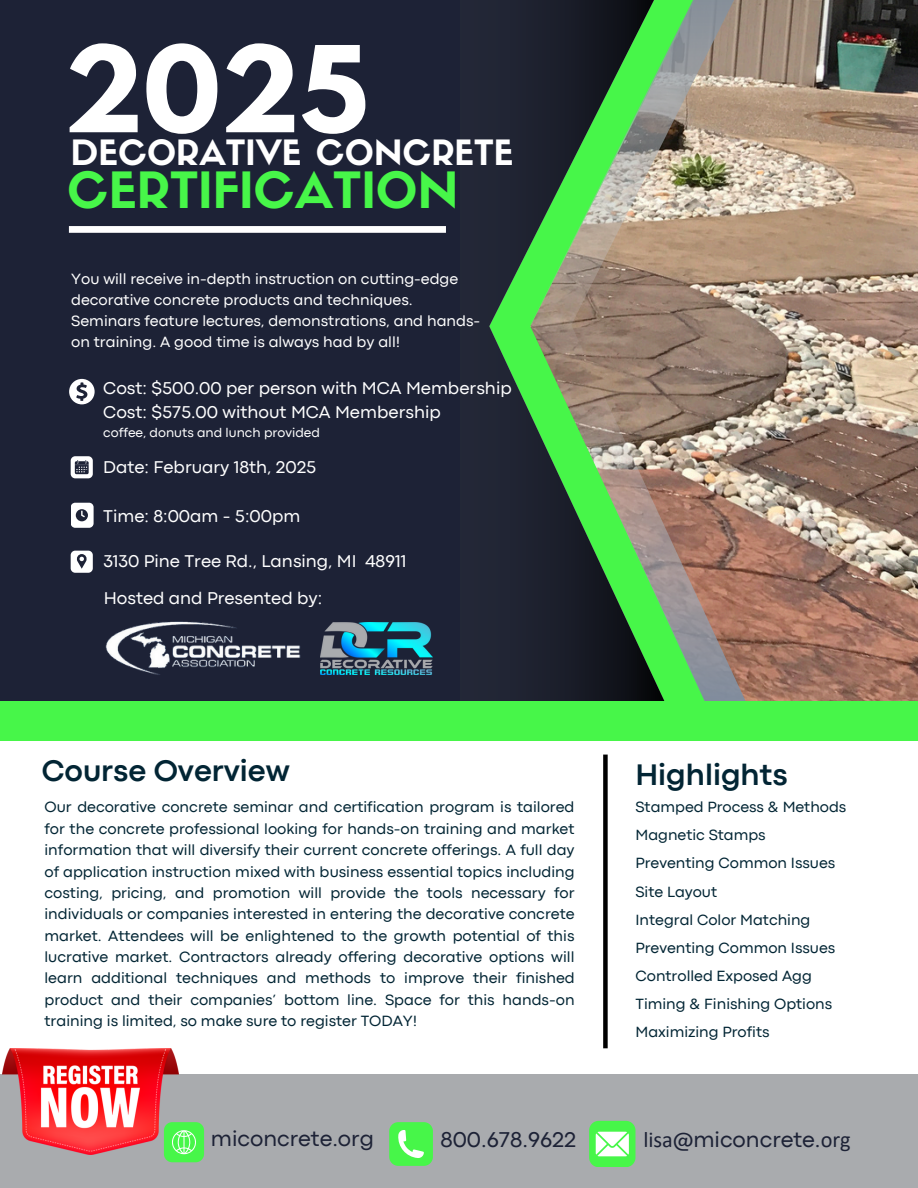
<style>
.page{position:relative;width:918px;height:1188px;background:#fff}
.page>*{position:absolute;margin:0;border:0;box-sizing:border-box;transform-origin:0 0}
.t1{font:700 105.75px "League Spartan";color:#fff}
.t2{font:49.05px "Sifonn Basic";color:#47f649}
.t3{font:34.2px "Sifonn Basic";color:#fff}
.t4{font:700 31.05px "Codec Pro";color:#022534}
.t5{font:22.35px "Codec Pro";color:#1d2236}
.t6{font:17.85px/24.5px "Codec Pro";color:#fff}
.t7{font:15.45px/21.3px "Codec Pro";color:#022534;text-align:justify}
.t8{font:15.45px/21.1px "Codec Pro";color:#fff}
.t9{font:13.35px "Codec Pro";color:#fff}
.s1{font-family:"Calibri"}
</style>
<div class="page">
<img style="left:757px;top:0;width:161px;height:702px">
<svg style="left:460px;top:0;width:70px;height:702px;fill:#222635"></svg>
<img style="left:530px;top:0;width:227px;height:702px">
<div style="left:0;top:0;width:460px;height:732px;background:#1d2236"></div>
<div style="left:0;top:1075px;width:918px;height:113px;background:#a9abae"></div>
<img style="left:3px;top:1048px;width:175px;height:106px">
<svg style="left:164px;top:1122px;width:40px;height:40px"></svg>
<svg style="left:389px;top:1122px;width:44px;height:44px"></svg>
<svg style="left:589px;top:1121px;width:46px;height:46px"></svg>
<div style="left:0;top:702px;width:918px;height:39px;background:#47f649"></div>
<div style="left:71px;top:503px;width:23px;height:25px;background:#fff;border-radius:5px"></div>
<div style="left:69px;top:226px;width:377px;height:7px;background:#fff"></div>
<svg style="left:71px;top:456px;width:22px;height:22px"></svg>
<svg style="left:71px;top:551px;width:22px;height:22px"></svg>
<svg style="left:76px;top:509px;width:12px;height:12px"></svg>
<svg style="left:69px;top:379px;width:26px;height:25px"></svg>
<div style="left:603px;top:755px;width:5px;height:293px;background:#000"></div>
<img style="left:320px;top:623px;width:113px;height:52px">
<img style="left:105px;top:621px;width:196px;height:54px">
<p class="t1" style="left:64px;top:37px;width:306px">2025</p>
<p class="t3" style="left:71px;top:139px;width:444px">DECORATIVE CONCRETE</p>
<p class="t2" style="left:67px;top:172px;width:393px">CERTIFICATION</p>
<h1 class="t8" style="left:71px;top:269px;width:411px">You will receive in-depth instruction on cutting-edge decorative concrete products and techniques.<br>Seminars feature lectures, demonstrations, and hands&shy;on training. A good time is always had by all!</h1>
<h6 class="t6" style="left:103px;top:377px;width:410px">Cost: $500.00 per person with MCA Membership<br>Cost: $575.00 without MCA Membership</h6>
<h6 class="t9" style="left:103px;top:428px;width:218px">coffee, donuts and lunch provided</h6>
<p class="t6" style="left:103px;top:456px;width:215px">Date: February 18th, 2025</p>
<p class="t6" style="left:103px;top:505px;width:199px">Time: 8:00am - 5:00pm</p>
<p class="t6" style="left:103px;top:550px;width:305px">3130 Pine Tree Rd., Lansing, MI 48911</p>
<p class="t6" style="left:104px;top:588px;width:220px">Hosted and Presented by:</p>
<h6 class="t4" style="left:42px;top:760px;width:250px">Course Overview</h6>
<h6 class="t4" style="left:635px;top:764px;width:154px">Highlights</h6>
<p class="t7" style="left:45px;top:798px;width:532px">Our decorative concrete seminar and certification program is tailored for the concrete professional looking for hands-on training and market information that will diversify their current concrete offerings. A full day of application instruction mixed with business essential topics including costing, pricing, and promotion will provide the tools necessary for individuals or companies interested in entering the decorative concrete market. Attendees will be enlightened to the growth potential of this lucrative market. Contractors already offering decorative options will learn additional techniques and methods to improve their finished product and their companies’ bottom line. Space for this hands-on training is limited, so make sure to register TODAY!</p>
<h3 class="t7" style="left:635px;top:797px;width:212px">Stamped Process &amp; Methods</h3>
<h2 class="t7" style="left:635px;top:826px;width:132px">Magnetic Stamps</h2>
<p class="t7" style="left:635px;top:854px;width:201px">Preventing Common Issues</p>
<h6 class="t7" style="left:635px;top:882px;width:83px">Site Layout</h6>
<h4 class="t7" style="left:635px;top:910px;width:177px">Integral Color Matching</h4>
<h4 class="t7" style="left:635px;top:938px;width:201px">Preventing Common Issues</h4>
<p class="t7" style="left:635px;top:966px;width:178px">Controlled Exposed Agg</p>
<p class="t7" style="left:635px;top:994px;width:198px">Timing &amp; Finishing Options</p>
<p class="t7" style="left:635px;top:1022px;width:135px">Maximizing Profits</p>
<h6 class="t5" style="left:211px;top:1131px;width:165px">miconcrete.org</h6>
<p class="t5" style="left:441px;top:1132px;width:137px">800.678.9622</p>
<p class="t5" style="left:643px;top:1132px;width:209px"><span class="s1">lisa</span>@miconcrete.<span class="s1">org</span></p>
</div>
